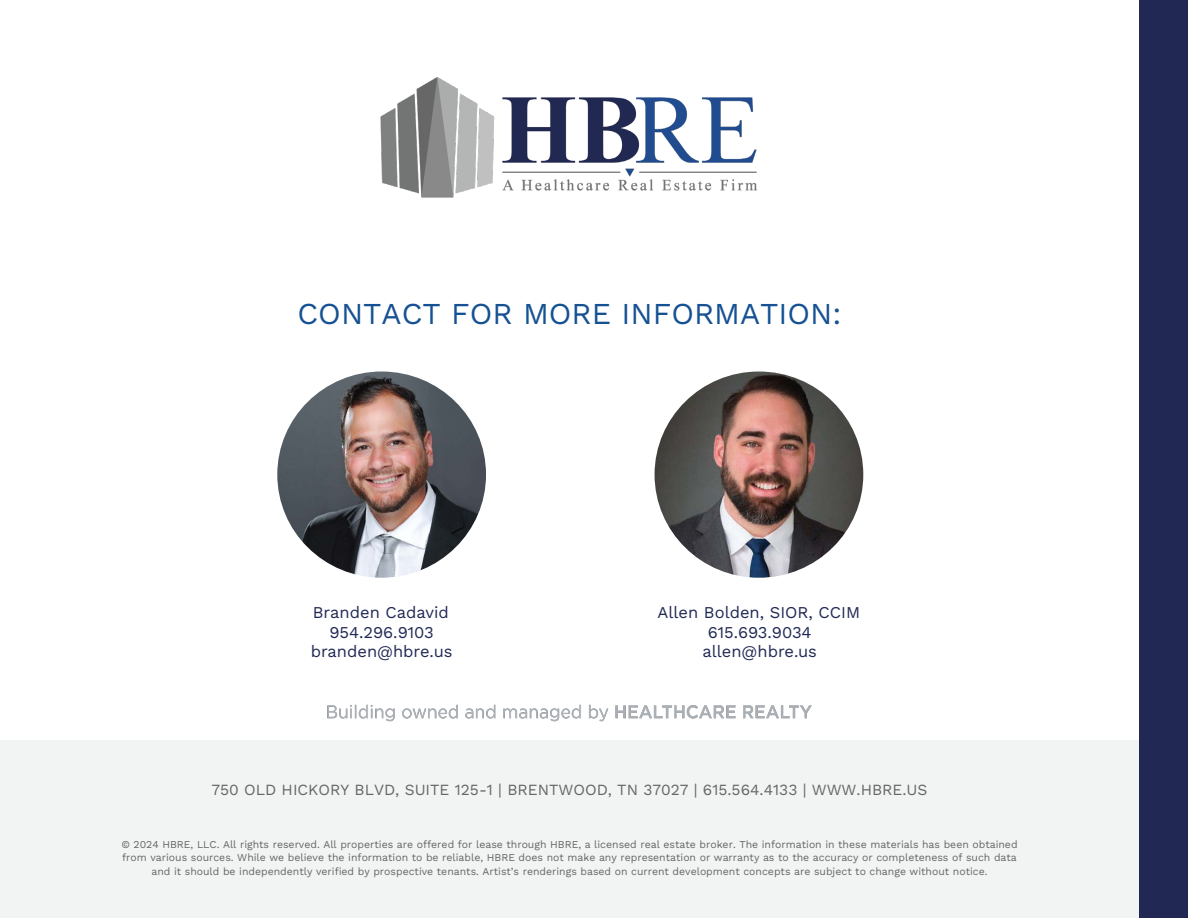
<style>
.page{position:relative;width:1188px;height:918px;background:#fff}
.page>*{position:absolute;margin:0;border:0;box-sizing:border-box;transform-origin:0 0}
.t1{font:30.3px "Work Sans";color:#165193}
.t2{font:16.5px/19.8px "Work Sans";color:#202854;text-align:center}
.t3{font:15.6px "Work Sans";color:#646667}
.t4{font:10.5px/13.5px "Work Sans";color:#646767;text-align:center}
</style>
<div class="page">
<div style="left:0;top:741px;width:1188px;height:177px;background:#f2f3f3"></div>
<img style="left:380px;top:77px;width:377px;height:121px">
<img style="left:655px;top:372px;width:208px;height:206px">
<div style="left:1139px;top:0;width:49px;height:918px;background:#212854"></div>
<img style="left:277px;top:372px;width:209px;height:206px">
<img style="left:327px;top:704px;width:485px;height:18px">
<h1 class="t1" style="left:297px;top:290px;width:546px">CONTACT FOR MORE INFORMATION:</h1>
<h2 class="t2" style="left:311px;top:602px;width:143px">Branden Cadavid<br>954.296.9103 branden@hbre.us</h2>
<h2 class="t2" style="left:658px;top:602px;width:204px">Allen Bolden, SIOR, CCIM<br>615.693.9034 allen@hbre.us</h2>
<h3 class="t3" style="left:211px;top:778px;width:718px">750 OLD HICKORY BLVD, SUITE 125-1 | BRENTWOOD, TN 37027 | 615.564.4133 | WWW.HBRE.US</h3>
<p class="t4" style="left:121px;top:837px;width:898px">© 2024 HBRE, LLC. All rights reserved. All properties are offered for lease through HBRE, a licensed real estate broker. The information in these materials has been obtained from various sources. While we believe the information to be reliable, HBRE does not make any representation or warranty as to the accuracy or completeness of such data and it should be independently verified by prospective tenants. Artist’s renderings based on current development concepts are subject to change without notice.</p>
</div>
